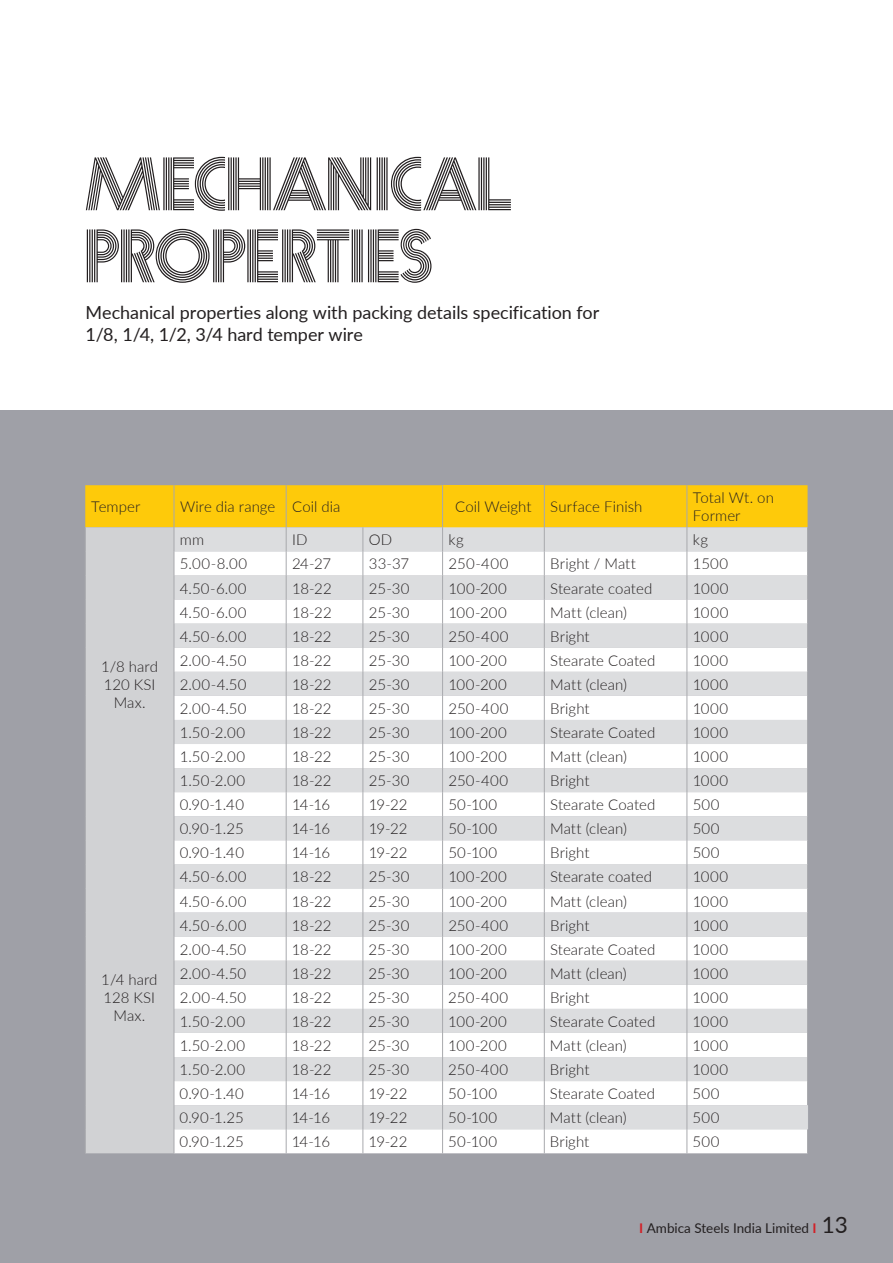
<style>
.page{position:relative;width:893px;height:1263px;background:#fff}
.page>*{position:absolute;margin:0;border:0;box-sizing:border-box;transform-origin:0 0}
.t1{font:67.5px/72px "Prisma";letter-spacing:-.015em;color:#231f20}
.t2{font:18px/21.6px "Lato";letter-spacing:-.005em;color:#231f20}
.t3{font:300 15px/18px "Lato";letter-spacing:.005em;color:#231f20;text-align:center}
.t4{font:13.5px "Lato";color:#231f20}
.s1{font-family:"DIN Pro";font-weight:700;color:#d1232a}
.s2{font-size:22.5px}
</style>
<div class="page">
<div style="left:0;top:410px;width:893px;height:853px;background:#9fa0a7"></div>
<svg style="left:85px;top:485px;width:723px;height:668px;background:#e9e7dc"></svg>
<hr style="left:544px;top:485px;width:1px;height:42px;background:#a8a9ad">
<hr style="left:442px;top:485px;width:1px;height:42px;background:#a8a9ad">
<h1 class="t1" style="left:83px;top:144px;width:429px">MECHANICAL<br>PROPERTIES</h1>
<p class="t2" style="left:86px;top:301px;width:515px">Mechanical properties along with packing details specification for<br>1/8, 1/4, 1/2, 3/4 hard temper wire</p>
<p class="t3" style="left:91px;top:497px;width:51px">Temper</p>
<p class="t3" style="left:180px;top:497px;width:162px">Wire dia range Coil dia</p>
<p class="t3" style="left:455px;top:497px;width:189px">Coil Weight Surface Finish</p>
<p class="t3" style="left:693px;top:488px;width:83px;text-align:left">Total Wt. on<br>Former</p>
<p class="t3" style="left:101px;top:657px;width:58px">1/8 hard<br>120 KSI<br>Max.</p>
<p class="t3" style="left:101px;top:970px;width:58px">1/4 hard<br>128 KSI<br>Max.</p>
<p class="t3" style="left:180px;top:530px;width:26px">mm</p>
<p class="t3" style="left:292px;top:530px;width:17px">ID</p>
<p class="t3" style="left:369px;top:530px;width:25px">OD</p>
<p class="t3" style="left:449px;top:530px;width:17px">kg</p>
<p class="t3" style="left:693px;top:530px;width:17px">kg</p>
<p class="t3" style="left:180px;top:554px;width:69px">5.00-8.00</p>
<p class="t3" style="left:292px;top:554px;width:40px">24-27</p>
<p class="t3" style="left:369px;top:554px;width:42px">33-37</p>
<p class="t3" style="left:449px;top:554px;width:61px">250-400</p>
<p class="t3" style="left:550px;top:554px;width:87px">Bright / Matt</p>
<p class="t3" style="left:693px;top:554px;width:37px">1500</p>
<p class="t3" style="left:180px;top:579px;width:68px">4.50-6.00</p>
<p class="t3" style="left:292px;top:579px;width:41px">18-22</p>
<p class="t3" style="left:369px;top:579px;width:42px">25-30</p>
<p class="t3" style="left:449px;top:579px;width:60px">100-200</p>
<p class="t3" style="left:550px;top:579px;width:104px">Stearate coated</p>
<p class="t3" style="left:693px;top:579px;width:37px">1000</p>
<p class="t3" style="left:180px;top:603px;width:68px">4.50-6.00</p>
<p class="t3" style="left:292px;top:603px;width:41px">18-22</p>
<p class="t3" style="left:369px;top:603px;width:42px">25-30</p>
<p class="t3" style="left:448px;top:603px;width:60px">100-200</p>
<p class="t3" style="left:550px;top:603px;width:78px">Matt (clean)</p>
<p class="t3" style="left:693px;top:603px;width:37px">1000</p>
<p class="t3" style="left:180px;top:627px;width:68px">4.50-6.00</p>
<p class="t3" style="left:292px;top:627px;width:41px">18-22</p>
<p class="t3" style="left:369px;top:627px;width:42px">25-30</p>
<p class="t3" style="left:448px;top:627px;width:61px">250-400</p>
<p class="t3" style="left:550px;top:627px;width:41px">Bright</p>
<p class="t3" style="left:693px;top:627px;width:37px">1000</p>
<p class="t3" style="left:180px;top:651px;width:68px">2.00-4.50</p>
<p class="t3" style="left:292px;top:651px;width:41px">18-22</p>
<p class="t3" style="left:369px;top:651px;width:42px">25-30</p>
<p class="t3" style="left:448px;top:651px;width:60px">100-200</p>
<p class="t3" style="left:550px;top:651px;width:107px">Stearate Coated</p>
<p class="t3" style="left:693px;top:651px;width:37px">1000</p>
<p class="t3" style="left:180px;top:675px;width:68px">2.00-4.50</p>
<p class="t3" style="left:292px;top:675px;width:41px">18-22</p>
<p class="t3" style="left:369px;top:675px;width:42px">25-30</p>
<p class="t3" style="left:448px;top:675px;width:60px">100-200</p>
<p class="t3" style="left:550px;top:675px;width:78px">Matt (clean)</p>
<p class="t3" style="left:693px;top:675px;width:37px">1000</p>
<p class="t3" style="left:180px;top:699px;width:68px">2.00-4.50</p>
<p class="t3" style="left:292px;top:699px;width:41px">18-22</p>
<p class="t3" style="left:369px;top:699px;width:42px">25-30</p>
<p class="t3" style="left:448px;top:699px;width:61px">250-400</p>
<p class="t3" style="left:550px;top:699px;width:41px">Bright</p>
<p class="t3" style="left:693px;top:699px;width:37px">1000</p>
<p class="t3" style="left:180px;top:723px;width:67px">1.50-2.00</p>
<p class="t3" style="left:292px;top:723px;width:41px">18-22</p>
<p class="t3" style="left:369px;top:723px;width:42px">25-30</p>
<p class="t3" style="left:448px;top:723px;width:60px">100-200</p>
<p class="t3" style="left:550px;top:723px;width:107px">Stearate Coated</p>
<p class="t3" style="left:693px;top:723px;width:37px">1000</p>
<p class="t3" style="left:180px;top:747px;width:67px">1.50-2.00</p>
<p class="t3" style="left:292px;top:747px;width:41px">18-22</p>
<p class="t3" style="left:369px;top:747px;width:42px">25-30</p>
<p class="t3" style="left:448px;top:747px;width:60px">100-200</p>
<p class="t3" style="left:550px;top:747px;width:78px">Matt (clean)</p>
<p class="t3" style="left:693px;top:747px;width:37px">1000</p>
<p class="t3" style="left:180px;top:771px;width:67px">1.50-2.00</p>
<p class="t3" style="left:292px;top:771px;width:41px">18-22</p>
<p class="t3" style="left:369px;top:771px;width:42px">25-30</p>
<p class="t3" style="left:448px;top:771px;width:61px">250-400</p>
<p class="t3" style="left:550px;top:771px;width:41px">Bright</p>
<p class="t3" style="left:693px;top:771px;width:37px">1000</p>
<p class="t3" style="left:180px;top:795px;width:66px">0.90-1.40</p>
<p class="t3" style="left:292px;top:795px;width:40px">14-16</p>
<p class="t3" style="left:369px;top:795px;width:40px">19-22</p>
<p class="t3" style="left:448px;top:795px;width:50px">50-100</p>
<p class="t3" style="left:550px;top:795px;width:107px">Stearate Coated</p>
<p class="t3" style="left:693px;top:795px;width:28px">500</p>
<p class="t3" style="left:180px;top:819px;width:66px">0.90-1.25</p>
<p class="t3" style="left:292px;top:819px;width:40px">14-16</p>
<p class="t3" style="left:369px;top:819px;width:40px">19-22</p>
<p class="t3" style="left:448px;top:819px;width:50px">50-100</p>
<p class="t3" style="left:550px;top:819px;width:78px">Matt (clean)</p>
<p class="t3" style="left:693px;top:819px;width:28px">500</p>
<p class="t3" style="left:180px;top:843px;width:66px">0.90-1.40</p>
<p class="t3" style="left:292px;top:843px;width:40px">14-16</p>
<p class="t3" style="left:369px;top:843px;width:40px">19-22</p>
<p class="t3" style="left:448px;top:843px;width:50px">50-100</p>
<p class="t3" style="left:550px;top:843px;width:41px">Bright</p>
<p class="t3" style="left:693px;top:843px;width:28px">500</p>
<p class="t3" style="left:180px;top:867px;width:68px">4.50-6.00</p>
<p class="t3" style="left:292px;top:867px;width:41px">18-22</p>
<p class="t3" style="left:369px;top:867px;width:42px">25-30</p>
<p class="t3" style="left:448px;top:867px;width:60px">100-200</p>
<p class="t3" style="left:550px;top:867px;width:104px">Stearate coated</p>
<p class="t3" style="left:693px;top:867px;width:37px">1000</p>
<p class="t3" style="left:180px;top:892px;width:68px">4.50-6.00</p>
<p class="t3" style="left:292px;top:892px;width:41px">18-22</p>
<p class="t3" style="left:369px;top:892px;width:42px">25-30</p>
<p class="t3" style="left:448px;top:892px;width:60px">100-200</p>
<p class="t3" style="left:550px;top:892px;width:78px">Matt (clean)</p>
<p class="t3" style="left:693px;top:892px;width:37px">1000</p>
<p class="t3" style="left:180px;top:916px;width:68px">4.50-6.00</p>
<p class="t3" style="left:292px;top:916px;width:41px">18-22</p>
<p class="t3" style="left:369px;top:916px;width:42px">25-30</p>
<p class="t3" style="left:448px;top:916px;width:61px">250-400</p>
<p class="t3" style="left:550px;top:916px;width:41px">Bright</p>
<p class="t3" style="left:693px;top:916px;width:37px">1000</p>
<p class="t3" style="left:180px;top:940px;width:68px">2.00-4.50</p>
<p class="t3" style="left:292px;top:940px;width:41px">18-22</p>
<p class="t3" style="left:369px;top:940px;width:42px">25-30</p>
<p class="t3" style="left:448px;top:940px;width:60px">100-200</p>
<p class="t3" style="left:550px;top:940px;width:107px">Stearate Coated</p>
<p class="t3" style="left:693px;top:940px;width:37px">1000</p>
<p class="t3" style="left:180px;top:964px;width:68px">2.00-4.50</p>
<p class="t3" style="left:292px;top:964px;width:41px">18-22</p>
<p class="t3" style="left:369px;top:964px;width:42px">25-30</p>
<p class="t3" style="left:448px;top:964px;width:60px">100-200</p>
<p class="t3" style="left:550px;top:964px;width:78px">Matt (clean)</p>
<p class="t3" style="left:693px;top:964px;width:37px">1000</p>
<p class="t3" style="left:180px;top:988px;width:68px">2.00-4.50</p>
<p class="t3" style="left:292px;top:988px;width:41px">18-22</p>
<p class="t3" style="left:369px;top:988px;width:42px">25-30</p>
<p class="t3" style="left:448px;top:988px;width:61px">250-400</p>
<p class="t3" style="left:550px;top:988px;width:41px">Bright</p>
<p class="t3" style="left:693px;top:988px;width:37px">1000</p>
<p class="t3" style="left:180px;top:1012px;width:67px">1.50-2.00</p>
<p class="t3" style="left:292px;top:1012px;width:41px">18-22</p>
<p class="t3" style="left:369px;top:1012px;width:42px">25-30</p>
<p class="t3" style="left:448px;top:1012px;width:60px">100-200</p>
<p class="t3" style="left:550px;top:1012px;width:107px">Stearate Coated</p>
<p class="t3" style="left:693px;top:1012px;width:37px">1000</p>
<p class="t3" style="left:180px;top:1036px;width:67px">1.50-2.00</p>
<p class="t3" style="left:292px;top:1036px;width:41px">18-22</p>
<p class="t3" style="left:369px;top:1036px;width:42px">25-30</p>
<p class="t3" style="left:448px;top:1036px;width:60px">100-200</p>
<p class="t3" style="left:550px;top:1036px;width:78px">Matt (clean)</p>
<p class="t3" style="left:693px;top:1036px;width:37px">1000</p>
<p class="t3" style="left:180px;top:1060px;width:67px">1.50-2.00</p>
<p class="t3" style="left:292px;top:1060px;width:41px">18-22</p>
<p class="t3" style="left:369px;top:1060px;width:42px">25-30</p>
<p class="t3" style="left:448px;top:1060px;width:61px">250-400</p>
<p class="t3" style="left:550px;top:1060px;width:41px">Bright</p>
<p class="t3" style="left:693px;top:1060px;width:37px">1000</p>
<p class="t3" style="left:180px;top:1084px;width:66px">0.90-1.40</p>
<p class="t3" style="left:292px;top:1084px;width:40px">14-16</p>
<p class="t3" style="left:369px;top:1084px;width:40px">19-22</p>
<p class="t3" style="left:448px;top:1084px;width:50px">50-100</p>
<p class="t3" style="left:550px;top:1084px;width:107px">Stearate Coated</p>
<p class="t3" style="left:693px;top:1084px;width:28px">500</p>
<p class="t3" style="left:180px;top:1108px;width:66px">0.90-1.25</p>
<p class="t3" style="left:292px;top:1108px;width:40px">14-16</p>
<p class="t3" style="left:369px;top:1108px;width:40px">19-22</p>
<p class="t3" style="left:448px;top:1108px;width:50px">50-100</p>
<p class="t3" style="left:550px;top:1108px;width:78px">Matt (clean)</p>
<p class="t3" style="left:692px;top:1108px;width:28px">500</p>
<p class="t3" style="left:180px;top:1132px;width:66px">0.90-1.25</p>
<p class="t3" style="left:292px;top:1132px;width:40px">14-16</p>
<p class="t3" style="left:368px;top:1132px;width:40px">19-22</p>
<p class="t3" style="left:448px;top:1132px;width:50px">50-100</p>
<p class="t3" style="left:550px;top:1132px;width:41px">Bright</p>
<p class="t3" style="left:692px;top:1132px;width:28px">500</p>
<p class="t4" style="left:639px;top:1218px;width:210px"><span class="s1">I</span> Ambica Steels India Limited <span class="s1">I</span> <span class="s2">13</span></p>
</div>
